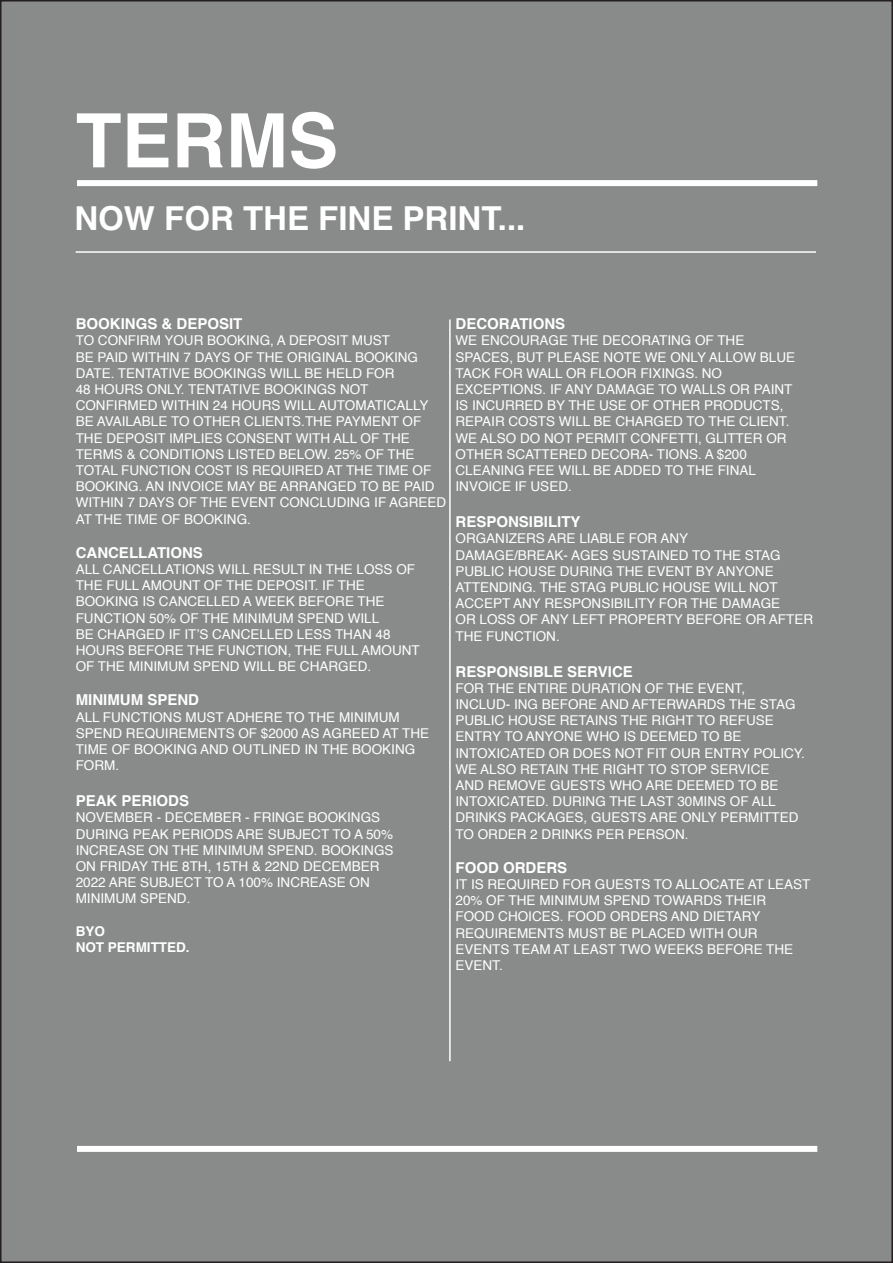
<style>
.page{position:relative;width:893px;height:1263px;background:#fff}
.page>*{position:absolute;margin:0;border:0;box-sizing:border-box;transform-origin:0 0}
.t1{font:700 75px "Helvetica";color:#fff}
.t2{font:700 33px "Helvetica";color:#fff}
.t3{font:700 15px "Helvetica";color:#fff}
.t4{font:13.5px/16.2px "Helvetica";color:#fff}
.t5{font:700 13.5px "Helvetica";color:#fff}
</style>
<div class="page">
<div style="left:1px;top:1px;width:891px;height:1261px;background:#898a8a"></div>
<div style="left:77px;top:180px;width:740px;height:6px;background:#fff"></div>
<div style="left:77px;top:1146px;width:740px;height:6px;background:#fff"></div>
<hr style="left:76px;top:251px;width:740px;height:2px;background:#fff">
<hr style="left:449px;top:319px;width:2px;height:742px;background:#fff">
<p class="t1" style="left:76px;top:95px;width:264px">TERMS</p>
<p class="t2" style="left:74px;top:198px;width:453px">NOW FOR THE FINE PRINT...</p>
<p class="t3" style="left:76px;top:315px;width:168px">BOOKINGS &amp; DEPOSIT</p>
<p class="t4" style="left:76px;top:333px;width:316px">TO CONFIRM YOUR BOOKING, A DEPOSIT MUST</p>
<p class="t4" style="left:76px;top:349px;width:372px">BE PAID WITHIN 7 DAYS OF THE ORIGINAL BOOKING DATE. TENTATIVE BOOKINGS WILL BE HELD FOR<br>48 HOURS ONLY. TENTATIVE BOOKINGS NOT CONFIRMED WITHIN 24 HOURS WILL AUTOMATICALLY BE AVAILABLE TO OTHER CLIENTS.THE PAYMENT OF THE DEPOSIT IMPLIES CONSENT WITH ALL OF THE TERMS &amp; CONDITIONS LISTED BELOW. 25% OF THE TOTAL FUNCTION COST IS REQUIRED AT THE TIME OF BOOKING. AN INVOICE MAY BE ARRANGED TO BE PAID WITHIN 7 DAYS OF THE EVENT CONCLUDING IF AGREED AT THE TIME OF BOOKING.</p>
<p class="t3" style="left:76px;top:543px;width:129px">CANCELLATIONS</p>
<p class="t4" style="left:76px;top:562px;width:341px">ALL CANCELLATIONS WILL RESULT IN THE LOSS OF</p>
<p class="t4" style="left:76px;top:578px;width:291px">THE FULL AMOUNT OF THE DEPOSIT. IF THE</p>
<p class="t4" style="left:76px;top:594px;width:310px">BOOKING IS CANCELLED A WEEK BEFORE THE</p>
<p class="t4" style="left:76px;top:610px;width:305px">FUNCTION 50% OF THE MINIMUM SPEND WILL</p>
<p class="t4" style="left:76px;top:626px;width:316px">BE CHARGED IF IT’S CANCELLED LESS THAN 48</p>
<p class="t4" style="left:76px;top:643px;width:346px">HOURS BEFORE THE FUNCTION, THE FULL AMOUNT</p>
<p class="t4" style="left:76px;top:659px;width:297px">OF THE MINIMUM SPEND WILL BE CHARGED.</p>
<p class="t3" style="left:76px;top:691px;width:125px">MINIMUM SPEND</p>
<p class="t4" style="left:76px;top:709px;width:326px">ALL FUNCTIONS MUST ADHERE TO THE MINIMUM</p>
<p class="t4" style="left:76px;top:725px;width:355px">SPEND REQUIREMENTS OF $2000 AS AGREED AT THE<br>TIME OF BOOKING AND OUTLINED IN THE BOOKING</p>
<p class="t4" style="left:76px;top:758px;width:45px">FORM.</p>
<p class="t3" style="left:76px;top:792px;width:115px">PEAK PERIODS</p>
<p class="t4" style="left:76px;top:810px;width:306px">NOVEMBER - DECEMBER - FRINGE BOOKINGS</p>
<p class="t4" style="left:76px;top:826px;width:319px">DURING PEAK PERIODS ARE SUBJECT TO A 50%</p>
<p class="t4" style="left:76px;top:842px;width:319px">INCREASE ON THE MINIMUM SPEND. BOOKINGS</p>
<p class="t4" style="left:76px;top:859px;width:305px">ON FRIDAY THE 8TH, 15TH &amp; 22ND DECEMBER</p>
<p class="t4" style="left:76px;top:875px;width:296px">2022 ARE SUBJECT TO A 100% INCREASE ON</p>
<p class="t4" style="left:76px;top:891px;width:116px">MINIMUM SPEND.</p>
<p class="t5" style="left:76px;top:923px;width:31px">BYO</p>
<p class="t5" style="left:76px;top:939px;width:116px">NOT PERMITTED.</p>
<p class="t3" style="left:456px;top:315px;width:111px">DECORATIONS</p>
<p class="t4" style="left:456px;top:333px;width:290px">WE ENCOURAGE THE DECORATING OF THE</p>
<p class="t4" style="left:456px;top:349px;width:341px">SPACES, BUT PLEASE NOTE WE ONLY ALLOW BLUE</p>
<p class="t4" style="left:456px;top:365px;width:268px">TACK FOR WALL OR FLOOR FIXINGS. NO</p>
<p class="t4" style="left:456px;top:382px;width:338px">EXCEPTIONS. IF ANY DAMAGE TO WALLS OR PAINT</p>
<p class="t4" style="left:456px;top:398px;width:330px">IS INCURRED BY THE USE OF OTHER PRODUCTS,</p>
<p class="t4" style="left:456px;top:414px;width:335px">REPAIR COSTS WILL BE CHARGED TO THE CLIENT.</p>
<p class="t4" style="left:456px;top:430px;width:333px">WE ALSO DO NOT PERMIT CONFETTI, GLITTER OR</p>
<p class="t4" style="left:456px;top:446px;width:293px">OTHER SCATTERED DECORA- TIONS. A $200</p>
<p class="t4" style="left:456px;top:463px;width:302px">CLEANING FEE WILL BE ADDED TO THE FINAL</p>
<p class="t4" style="left:456px;top:479px;width:118px">INVOICE IF USED.</p>
<p class="t3" style="left:456px;top:513px;width:127px">RESPONSIBILITY</p>
<p class="t4" style="left:456px;top:531px;width:234px">ORGANIZERS ARE LIABLE FOR ANY</p>
<p class="t4" style="left:456px;top:547px;width:327px">DAMAGE/BREAK- AGES SUSTAINED TO THE STAG</p>
<p class="t4" style="left:456px;top:563px;width:320px">PUBLIC HOUSE DURING THE EVENT BY ANYONE</p>
<p class="t4" style="left:456px;top:580px;width:324px">ATTENDING. THE STAG PUBLIC HOUSE WILL NOT</p>
<p class="t4" style="left:456px;top:596px;width:326px">ACCEPT ANY RESPONSIBILITY FOR THE DAMAGE</p>
<p class="t4" style="left:456px;top:612px;width:359px">OR LOSS OF ANY LEFT PROPERTY BEFORE OR AFTER</p>
<p class="t4" style="left:456px;top:628px;width:106px">THE FUNCTION.</p>
<p class="t3" style="left:456px;top:662px;width:179px">RESPONSIBLE SERVICE</p>
<p class="t4" style="left:456px;top:680px;width:291px">FOR THE ENTIRE DURATION OF THE EVENT,</p>
<p class="t4" style="left:456px;top:697px;width:342px">INCLUD- ING BEFORE AND AFTERWARDS THE STAG</p>
<p class="t4" style="left:456px;top:713px;width:320px">PUBLIC HOUSE RETAINS THE RIGHT TO REFUSE</p>
<p class="t4" style="left:456px;top:729px;width:287px">ENTRY TO ANYONE WHO IS DEEMED TO BE</p>
<p class="t4" style="left:456px;top:745px;width:351px">INTOXICATED OR DOES NOT FIT OUR ENTRY POLICY.</p>
<p class="t4" style="left:456px;top:761px;width:315px">WE ALSO RETAIN THE RIGHT TO STOP SERVICE</p>
<p class="t4" style="left:456px;top:778px;width:324px">AND REMOVE GUESTS WHO ARE DEEMED TO BE</p>
<p class="t4" style="left:456px;top:794px;width:322px">INTOXICATED. DURING THE LAST 30MINS OF ALL</p>
<p class="t4" style="left:456px;top:810px;width:344px">DRINKS PACKAGES, GUESTS ARE ONLY PERMITTED</p>
<p class="t4" style="left:456px;top:826px;width:235px">TO ORDER 2 DRINKS PER PERSON.</p>
<p class="t3" style="left:456px;top:858px;width:113px">FOOD ORDERS</p>
<p class="t4" style="left:456px;top:877px;width:356px">IT IS REQUIRED FOR GUESTS TO ALLOCATE AT LEAST</p>
<p class="t4" style="left:456px;top:893px;width:312px">20% OF THE MINIMUM SPEND TOWARDS THEIR</p>
<p class="t4" style="left:456px;top:909px;width:306px">FOOD CHOICES. FOOD ORDERS AND DIETARY</p>
<p class="t4" style="left:456px;top:925px;width:304px">REQUIREMENTS MUST BE PLACED WITH OUR</p>
<p class="t4" style="left:456px;top:941px;width:339px">EVENTS TEAM AT LEAST TWO WEEKS BEFORE THE</p>
<p class="t4" style="left:456px;top:958px;width:49px">EVENT.</p>
</div>
